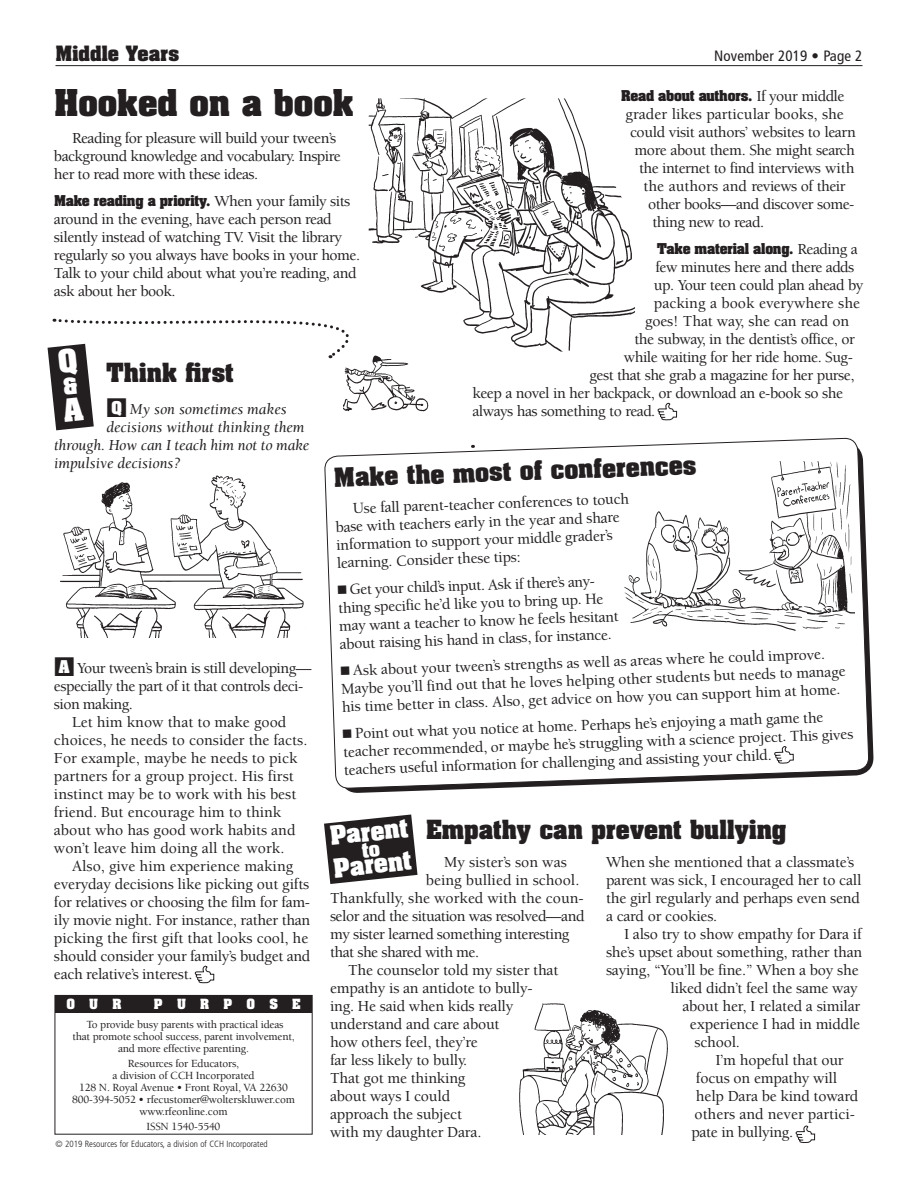
<style>
.page{position:relative;width:918px;height:1188px;background:#fff}
.page>*{position:absolute;margin:0;border:0;box-sizing:border-box;transform-origin:0 0}
.t1{font:700 31.5px "Aachen";color:#231f20}
.t2{font:700 22.5px "Aachen";color:#231f20}
.t3{font:700 22.5px "Aachen";color:#fff}
.t4{font:700 18px "Aachen";color:#231f20}
.t5{font:500 15.75px/18px "Berkeley Std";letter-spacing:-.01em;color:#231f20}
.t6{font:500 15.75px/18px "Berkeley Std";letter-spacing:-.03em;color:#231f20}
.t7{font:italic 15.75px "Berkeley Std";color:#231f20}
.t8{font:condensed 15px "Frutiger LT Pro";letter-spacing:.01em;color:#231f20}
.t9{font:700 12.75px "Aachen";letter-spacing:-.02em;color:#231f20}
.t10{font:700 12px "Aachen";letter-spacing:1.195em;color:#fff}
.t11{font:500 11.25px/12px "Berkeley Std";letter-spacing:-.015em;color:#231f20;text-align:center}
.t12{font:300 condensed 9px "Frutiger LT Pro";color:#231f20}
.s1{font-family:"Berkeley Std";font-weight:500;font-size:15.75px}
.s2{font-family:"Aachen";font-weight:700;font-style:normal;font-size:15px;color:#fff}
.s3{font-family:"Aachen";font-weight:700;font-size:15px;color:#fff}
</style>
<div class="page">
<hr style="left:56px;top:65px;width:806px;height:1px;background:#231f20">
<div style="left:55px;top:995px;width:257px;height:18px;background:#231f20"></div>
<img style="left:60px;top:475px;width:244px;height:163px">
<svg style="left:325px;top:409px;width:544px;height:380px"></svg>
<svg style="left:774px;top:745px;width:20px;height:19px"></svg>
<img style="left:623px;top:461px;width:232px;height:169px">
<svg style="left:195px;top:965px;width:19px;height:19px"></svg>
<img style="left:369px;top:98px;width:266px;height:254px">
<svg style="left:658px;top:402px;width:19px;height:19px"></svg>
<img style="left:519px;top:1003px;width:149px;height:132px">
<svg style="left:796px;top:1125px;width:19px;height:18px"></svg>
<svg style="left:48px;top:304px;width:387px;height:126px"></svg>
<svg style="left:324px;top:815px;width:94px;height:69px"></svg>
<h1 class="t4" style="left:56px;top:40px;width:125px">Middle Years</h1>
<h1 class="t8" style="left:714px;top:47px;width:150px">November 2019 • Page 2</h1>
<h2 class="t1" style="left:54px;top:80px;width:301px">Hooked on a book</h2>
<p class="t6" style="left:54px;top:129px;width:288px;text-indent:18px">Reading for pleasure will build your tween’s background knowledge and vocabulary. Inspire her to read more with these ideas.</p>
<p class="t9" style="left:54px;top:191px;width:298px">Make reading a priority. <span class="s1">When your family sits</span></p>
<p class="t6" style="left:54px;top:210px;width:308px">around in the evening, have each person read silently instead of watching TV. Visit the library regularly so you always have books in your home.<br>Talk to your child about what you’re reading, and ask about her book.</p>
<p class="t9" style="left:621px;top:87px;width:225px">Read about authors. <span class="s1">If your middle</span></p>
<p class="t5" style="left:626px;top:105px;width:220px">grader likes particular books, she</p>
<p class="t5" style="left:630px;top:123px;width:227px">could visit authors’ websites to learn</p>
<p class="t5" style="left:635px;top:141px;width:222px">more about them. She might search</p>
<p class="t6" style="left:639px;top:159px;width:217px">the internet to find interviews with</p>
<p class="t6" style="left:644px;top:177px;width:204px">the authors and reviews of their</p>
<p class="t6" style="left:648px;top:195px;width:208px">other books—and discover some-</p>
<p class="t6" style="left:653px;top:213px;width:113px">thing new to read.</p>
<p class="t9" style="left:657px;top:240px;width:202px">Take material along. <span class="s1">Reading a</span></p>
<p class="t6" style="left:655px;top:258px;width:200px">few minutes here and there adds</p>
<p class="t6" style="left:654px;top:276px;width:211px">up. Your teen could plan ahead by</p>
<p class="t5" style="left:654px;top:294px;width:208px">packing a book everywhere she</p>
<p class="t5" style="left:645px;top:312px;width:206px">goes! That way, she can read on</p>
<p class="t6" style="left:635px;top:330px;width:222px">the subway, in the dentist’s office, or</p>
<p class="t6" style="left:624px;top:348px;width:230px">while waiting for her ride home. Sug-</p>
<p class="t6" style="left:590px;top:366px;width:267px">gest that she grab a magazine for her purse,</p>
<p class="t6" style="left:472px;top:384px;width:372px">keep a novel in her backpack, or download an e-book so she</p>
<p class="t6" style="left:472px;top:402px;width:184px">always has something to read.</p>
<h2 class="t2" style="left:106px;top:356px;width:129px">Think frst</h2>
<p class="t7" style="left:106px;top:400px;width:182px">■<span class="s2">Q</span> My son sometimes makes</p>
<p class="t7" style="left:106px;top:418px;width:200px">decisions without thinking them</p>
<p class="t7" style="left:54px;top:436px;width:257px">through. How can I teach him not to make</p>
<p class="t7" style="left:54px;top:454px;width:128px">impulsive decisions?</p>
<h2 class="t2" style="left:333px;top:461px;width:364px;rotate:-2deg">Make the most ofconferences</h2>
<p class="t5" style="left:335px;top:500px;width:296px;text-indent:18px;rotate:-2deg">Use fall parent-teacher conferences to touch base with teachers early in the year and share information to support your middle grader’s learning. Consider these tips:</p>
<p class="t5" style="left:337px;top:581px;width:281px;rotate:-2deg">■ Get your child’s input. Ask if there’s any&shy;thing specific he’d like you to bring up. He may want a teacher to know he feels hesitant about raising his hand in class, for instance.</p>
<p class="t5" style="left:340px;top:662px;width:506px;rotate:-2deg">■ Ask about your tween’s strengths as well as areas where he could improve.<br>Maybe you’ll find out that he loves helping other students but needs to manage his time better in class. Also, get advice on how you can support him at home.</p>
<p class="t5" style="left:343px;top:725px;width:512px;rotate:-2deg">■ Point out what you notice at home. Perhaps he’s enjoying a math game the teacher recommended, or maybe he’s struggling with a science project. This gives teachers useful information for challenging and assisting your child.</p>
<p class="t6" style="left:54px;top:659px;width:259px">■<span class="s3">A</span> Your tween’s brain is still developing— especially the part of it that controls deci&shy;sion making.</p>
<p class="t5" style="left:72px;top:713px;width:216px">Let him know that to make good</p>
<p class="t5" style="left:54px;top:731px;width:255px">choices, he needs to consider the facts.</p>
<p class="t5" style="left:54px;top:749px;width:245px">For example, maybe he needs to pick</p>
<p class="t5" style="left:54px;top:767px;width:241px">partners for a group project. His first</p>
<p class="t5" style="left:54px;top:785px;width:244px">instinct may be to work with his best</p>
<p class="t5" style="left:54px;top:803px;width:229px">friend. But encourage him to think</p>
<p class="t5" style="left:54px;top:821px;width:243px">about who has good work habits and</p>
<p class="t5" style="left:54px;top:839px;width:232px">won’t leave him doing all the work.</p>
<p class="t5" style="left:72px;top:857px;width:223px">Also, give him experience making</p>
<p class="t5" style="left:54px;top:875px;width:257px">everyday decisions like picking out gifts</p>
<h2 class="t3" style="left:328px;top:819px;width:80px;rotate:-6deg">Parent</h2>
<h2 class="t3" style="left:332px;top:852px;width:80px;rotate:-6deg">Parent</h2>
<h2 class="t2" style="left:426px;top:813px;width:362px">Empathy can prevent bullying</h2>
<p class="t5" style="left:444px;top:854px;width:124px">My sister’s son was</p>
<p class="t5" style="left:606px;top:854px;width:250px">When she mentioned that a classmate’s</p>
<p class="t5" style="left:426px;top:872px;width:155px">being bullied in school.</p>
<p class="t5" style="left:606px;top:872px;width:257px">parent was sick, I encouraged her to call</p>
<p class="t5" style="left:330px;top:890px;width:255px">Thankfully, she worked with the coun-</p>
<p class="t5" style="left:606px;top:890px;width:255px">the girl regularly and perhaps even send</p>
<p class="t6" style="left:330px;top:908px;width:256px">selor and the situation was resolved—and</p>
<p class="t5" style="left:606px;top:908px;width:113px">a card or cookies.</p>
<p class="t6" style="left:330px;top:926px;width:241px">my sister learned something interesting</p>
<p class="t5" style="left:624px;top:926px;width:239px">I also try to show empathy for Dara if</p>
<p class="t6" style="left:330px;top:944px;width:151px">that she shared with me.</p>
<p class="t5" style="left:606px;top:944px;width:258px">she’s upset about something, rather than</p>
<p class="t5" style="left:330px;top:998px;width:185px">ing. He said when kids really understand and care about how others feel, they’re<br>far less likely to bully.<br>That got me thinking<br>about ways I could<br>approach the subject<br>with my daughter Dara.</p>
<p class="t5" style="left:54px;top:893px;width:258px">for relatives or choosing the film for fam&shy;ily movie night. For instance, rather than picking the first gift that looks cool, he should consider your family’s budget and each relative’s interest.</p>
<h2 class="t10" style="left:66px;top:996px;width:57px">OUR</h2>
<h2 class="t10" style="left:154px;top:996px;width:148px">PURPOSE</h2>
<p class="t11" style="left:72px;top:1018px;width:224px">To provide busy parents with practical ideas<br>that promote school success, parent involvement, and more effective parenting.</p>
<p class="t11" style="left:72px;top:1057px;width:224px">Resources for Educators,<br>a division of CCH Incorporated<br>128 N. Royal Avenue • Front Royal, VA 22630<br>800-394-5052 • rfecustomer@wolterskluwer.com www.rfeonline.com</p>
<p class="t11" style="left:147px;top:1120px;width:75px">ISSN 1540-5540</p>
<p class="t5" style="left:348px;top:962px;width:212px">The counselor told my sister that</p>
<p class="t5" style="left:606px;top:962px;width:254px">saying, “You’ll be fine.” When a boy she</p>
<p class="t5" style="left:330px;top:980px;width:204px">empathy is an antidote to bully-</p>
<p class="t5" style="left:671px;top:980px;width:189px">liked didn’t feel the same way</p>
<p class="t5" style="left:682px;top:998px;width:179px">about her, I related a similar</p>
<p class="t5" style="left:690px;top:1016px;width:172px">experience I had in middle</p>
<p class="t5" style="left:694px;top:1034px;width:47px">school.</p>
<p class="t5" style="left:715px;top:1052px;width:130px">I’m hopeful that our</p>
<p class="t5" style="left:696px;top:1070px;width:143px">focus on empathy will</p>
<p class="t5" style="left:696px;top:1088px;width:164px">help Dara be kind toward</p>
<p class="t5" style="left:694px;top:1106px;width:162px">others and never partici-</p>
<p class="t5" style="left:692px;top:1124px;width:103px">pate in bullying.</p>
<p class="t12" style="left:56px;top:1138px;width:214px">© 2019 Resources for Educators, a division of CCH Incorporated</p>
</div>
